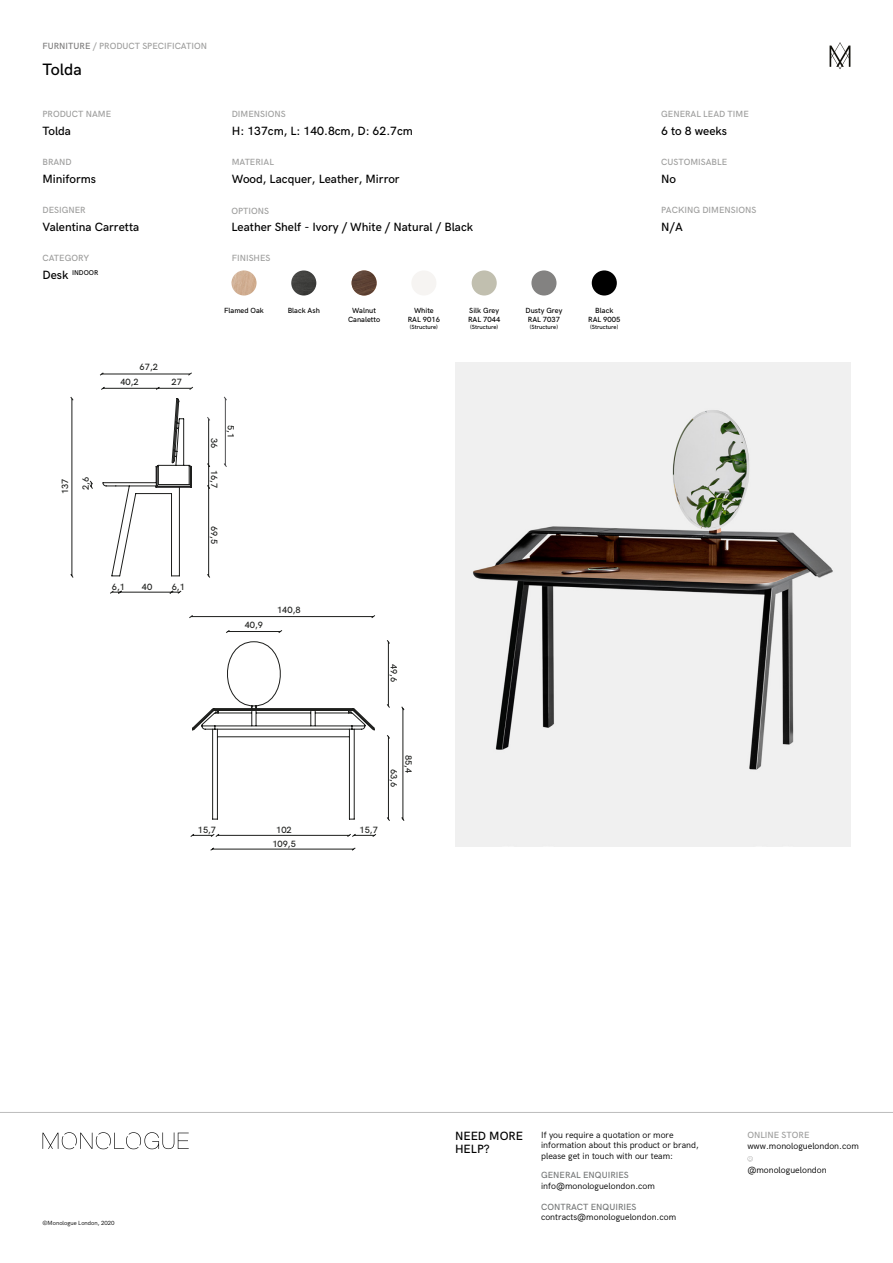
<style>
.page{position:relative;width:893px;height:1263px;background:#fff}
.page>*{position:absolute;margin:0;border:0;box-sizing:border-box;transform-origin:0 0}
.t1{font:500 16.5px "HK Grotesk";color:#000}
.t2{font:500 12px/13.5px "HK Grotesk";color:#000}
.t3{font:500 9.15px/13.6px "HK Grotesk";color:#1d1e1c;text-align:center}
.t4{font:9px/10.5px "HK Grotesk";color:#000}
.t5{font:500 9px "HK Grotesk";color:#9d9d9c}
.t6{font:500 9px "HK Grotesk";color:#757777}
.t7{font:500 7.5px/9px "HK Grotesk";color:#000;text-align:center}
.t8{font:500 7.05px "HK Grotesk";color:#000}
.t9{font:500 6px "HK Grotesk";color:#000}
.t10{font:6px "HK Grotesk";color:#000}
.s1{color:#7c7b7b}
.s2{font-size:12px}
</style>
<div class="page">
<svg style="left:747px;top:1156px;width:6px;height:5px"></svg>
<hr style="left:0;top:1112px;width:893px;height:1px;background:#bcbcbc">
<svg style="left:43px;top:1132px;width:146px;height:17px"></svg>
<svg style="left:830px;top:42px;width:20px;height:27px"></svg>
<img style="left:455px;top:363px;width:395px;height:483px">
<img style="left:352px;top:270px;width:25px;height:25px;border-radius:13px">
<div style="left:472px;top:270px;width:25px;height:25px;background:#c1bfaf;border-radius:50%"></div>
<div style="left:411px;top:270px;width:25px;height:25px;background:#f6f4f2;border-radius:50%"></div>
<div style="left:531px;top:270px;width:25px;height:25px;background:#838281;border-radius:50%"></div>
<div style="left:592px;top:270px;width:25px;height:25px;background:#000;border-radius:50%"></div>
<img style="left:231px;top:270px;width:26px;height:25px;border-radius:13px">
<img style="left:291px;top:270px;width:25px;height:25px;border-radius:13px">
<svg style="left:70px;top:396px;width:118px;height:198px"></svg>
<svg style="left:101px;top:387px;width:87px;height:3px"></svg>
<svg style="left:356px;top:615px;width:34px;height:93px"></svg>
<svg style="left:356px;top:834px;width:20px;height:3px"></svg>
<svg style="left:387px;top:735px;width:3px;height:86px"></svg>
<svg style="left:401px;top:706px;width:4px;height:115px"></svg>
<svg style="left:100px;top:372px;width:88px;height:4px"></svg>
<svg style="left:188px;top:372px;width:168px;height:479px"></svg>
<p class="t5" style="left:43px;top:39px;width:166px"><span class="s1">FURNITURE</span> / PRODUCT SPECIFICATION</p>
<h1 class="t1" style="left:43px;top:57px;width:41px">Tolda</h1>
<p class="t5" style="left:43px;top:107px;width:70px">PRODUCT NAME</p>
<p class="t5" style="left:232px;top:107px;width:55px">DIMENSIONS</p>
<p class="t5" style="left:661px;top:107px;width:89px">GENERAL LEAD TIME</p>
<h2 class="t2" style="left:43px;top:123px;width:30px">Tolda</h2>
<h2 class="t2" style="left:232px;top:123px;width:183px">H: 137cm, L: 140.8cm, D: 62.7cm</h2>
<h2 class="t2" style="left:661px;top:123px;width:67px">6 to 8 weeks</h2>
<p class="t5" style="left:43px;top:155px;width:31px">BRAND</p>
<p class="t5" style="left:232px;top:155px;width:44px">MATERIAL</p>
<p class="t5" style="left:661px;top:155px;width:67px">CUSTOMISABLE</p>
<h2 class="t2" style="left:43px;top:171px;width:55px">Miniforms</h2>
<h2 class="t2" style="left:232px;top:171px;width:169px">Wood, Lacquer, Leather, Mirror</h2>
<h2 class="t2" style="left:231px;top:219px;width:243px">Leather Shelf - Ivory / White / Natural / Black</h2>
<h2 class="t2" style="left:661px;top:171px;width:16px">No</h2>
<p class="t5" style="left:43px;top:203px;width:45px">DESIGNER</p>
<p class="t5" style="left:661px;top:203px;width:97px">PACKING DIMENSIONS</p>
<p class="t5" style="left:231px;top:204px;width:39px">OPTIONS</p>
<h2 class="t2" style="left:43px;top:219px;width:98px">Valentina Carretta</h2>
<h2 class="t2" style="left:661px;top:219px;width:23px">N/A</h2>
<p class="t5" style="left:43px;top:251px;width:48px">CATEGORY</p>
<p class="t8" style="left:43px;top:267px;width:57px"><span class="s2">Desk</span> INDOOR</p>
<p class="t3" style="left:140px;top:360px;width:20px">67,2</p>
<p class="t3" style="left:120px;top:374px;width:20px">40,2</p>
<p class="t3" style="left:172px;top:374px;width:12px">27</p>
<p class="t5" style="left:232px;top:251px;width:40px">FINISHES</p>
<p class="t7" style="left:224px;top:305px;width:41px">Flamed Oak</p>
<p class="t7" style="left:288px;top:305px;width:34px">Black Ash</p>
<p class="t3" style="left:222px;top:438px;width:12px;rotate:90deg">36</p>
<p class="t3" style="left:238px;top:425px;width:15px;rotate:90deg">5,1</p>
<p class="t3" style="left:58px;top:494px;width:17px;rotate:-90deg">137</p>
<p class="t3" style="left:78px;top:490px;width:15px;rotate:-90deg">2,6</p>
<p class="t3" style="left:222px;top:470px;width:20px;rotate:90deg">16,7</p>
<p class="t3" style="left:222px;top:526px;width:20px;rotate:90deg">69,5</p>
<p class="t3" style="left:112px;top:579px;width:15px">6,1</p>
<p class="t3" style="left:142px;top:579px;width:12px">40</p>
<p class="t3" style="left:172px;top:579px;width:15px">6,1</p>
<p class="t3" style="left:245px;top:617px;width:20px">40,9</p>
<p class="t3" style="left:277px;top:602px;width:25px">140,8</p>
<p class="t7" style="left:348px;top:305px;width:34px">Walnut<br>Canaletto</p>
<p class="t7" style="left:468px;top:305px;width:34px;text-align:left">Silk Grey<br>RAL 7044</p>
<p class="t9" style="left:470px;top:323px;width:30px">(Structure)</p>
<p class="t7" style="left:408px;top:305px;width:34px">White<br>RAL 9016</p>
<p class="t9" style="left:410px;top:323px;width:30px">(Structure)</p>
<p class="t7" style="left:526px;top:305px;width:38px">Dusty Grey<br>RAL 7037</p>
<p class="t9" style="left:530px;top:323px;width:30px">(Structure)</p>
<p class="t7" style="left:588px;top:305px;width:34px">Black<br>RAL 9005</p>
<p class="t9" style="left:590px;top:323px;width:30px">(Structure)</p>
<p class="t3" style="left:401px;top:664px;width:20px;rotate:90deg">49,6</p>
<p class="t3" style="left:416px;top:755px;width:20px;rotate:90deg">85,4</p>
<p class="t3" style="left:402px;top:769px;width:20px;rotate:90deg">63,6</p>
<p class="t3" style="left:272px;top:822px;width:25px">102<br>109,5</p>
<p class="t3" style="left:198px;top:822px;width:20px">15,7</p>
<p class="t3" style="left:359px;top:822px;width:20px">15,7</p>
<p class="t10" style="left:43px;top:1218px;width:74px">©Monologue London, 2020</p>
<p class="t4" style="left:541px;top:1128px;width:134px">If you require a quotation or more</p>
<p class="t5" style="left:747px;top:1128px;width:64px">ONLINE STORE</p>
<p class="t4" style="left:541px;top:1139px;width:159px">information about this product or brand, please get in touch with our team:</p>
<h2 class="t2" style="left:455px;top:1128px;width:70px">NEED MORE<br>HELP?</h2>
<p class="t4" style="left:747px;top:1140px;width:113px">www.monologuelondon.com</p>
<p class="t4" style="left:747px;top:1164px;width:81px">@monologuelondon</p>
<p class="t6" style="left:541px;top:1200px;width:97px">CONTRACT ENQUIRIES</p>
<p class="t4" style="left:541px;top:1211px;width:137px">contracts@monologuelondon.com</p>
<p class="t6" style="left:541px;top:1168px;width:89px">GENERAL ENQUIRIES</p>
<p class="t4" style="left:541px;top:1180px;width:115px">info@monologuelondon.com</p>
</div>
